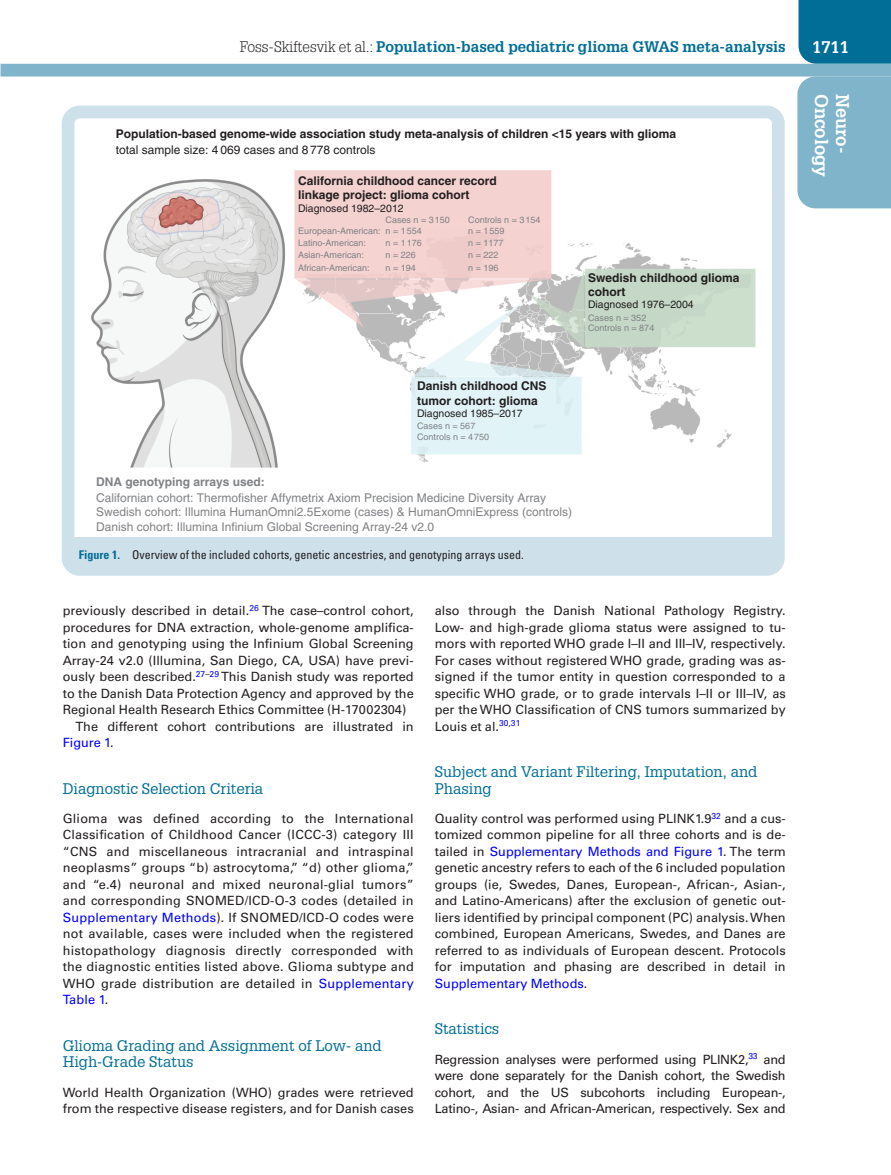
<style>
.page{position:relative;width:891px;height:1175px;background:#fff}
.page>*{position:absolute;margin:0;border:0;box-sizing:border-box;transform-origin:0 0}
.t1{font:700 18px "Glypha LT Std";color:#fff}
.t2{font:700 16.5px "Glypha LT Std";color:#fff}
.t3{font:15px/16.5px "Glypha LT Std";color:#006e96}
.t4{font:700 15px "Glypha LT Std";color:#006e96}
.t5{font:12.75px/16.5px "Univers LT Std";color:#231f20;text-align:justify}
.t6{font:12.75px "Univers LT Std";color:#00f}
.t7{font:700 12px/14.4px "Helvetica";color:#231f20}
.t8{font:12px/14.4px "Helvetica";color:#808285}
.t9{font:condensed 12px "Univers LT Std";color:#231f20}
.t10{font:12px "Helvetica";color:#231f20}
.t11{font:700 12px "Helvetica";color:#808285}
.t12{font:10.5px "Helvetica";color:#231f20}
.t13{font:9px/12.3px "Helvetica";color:#808285}
.s1{font-weight:300;color:#231f20}
.s2{font-weight:700;color:#006e96}
.s3{color:#231f20}
.s4{color:#00f}
</style>
<div class="page">
<div style="left:799px;top:0;width:92px;height:64px;background:#006e96"></div>
<div style="left:1px;top:64px;width:890px;height:12px;background:#7fb4ca"></div>
<div style="left:797px;top:76px;width:94px;height:132px;background:#7fb4ca"></div>
<img style="left:91px;top:171px;width:664px;height:296px">
<div style="left:73px;top:537px;width:700px;height:29px;background:#cee0ea"></div>
<div style="left:62px;top:106px;width:723px;height:470px;border:13px solid #cee0ea;border-radius:12px"></div>
<p class="t4" style="left:240px;top:37px;width:548px"><span class="s1">Foss-Skiftesvik et al.:</span> Population-based pediatric glioma GWAS meta-analysis</p>
<p class="t2" style="left:812px;top:37px;width:38px">1711</p>
<h1 class="t1" style="left:833px;top:94px;width:85px;rotate:90deg">Oncology</h1>
<h1 class="t1" style="left:854px;top:94px;width:61px;rotate:90deg">Neuro-</h1>
<p class="t7" style="left:116px;top:126px;width:562px">Population-based genome-wide association study meta-analysis of children &lt;15 years with glioma</p>
<p class="t7" style="left:298px;top:173px;width:200px">California childhood cancer record linkage project: glioma cohort</p>
<p class="t10" style="left:116px;top:142px;width:261px">total sample size: 4 069 cases and 8 778 controls</p>
<p class="t12" style="left:298px;top:202px;width:107px">Diagnosed 1982–2012</p>
<p class="t13" style="left:386px;top:214px;width:66px">Cases n = 3150</p>
<p class="t13" style="left:298px;top:224px;width:84px">European-American:</p>
<p class="t13" style="left:468px;top:214px;width:74px">Controls n = 3154</p>
<p class="t13" style="left:386px;top:224px;width:38px">n = 1554 n = 1176 n = 226 n = 194</p>
<p class="t13" style="left:468px;top:224px;width:38px">n = 1559 n = 1177 n = 222 n = 196</p>
<p class="t13" style="left:298px;top:237px;width:73px">Latino-American:<br>Asian-American:<br>African-American:</p>
<p class="t7" style="left:588px;top:270px;width:153px">Swedish childhood glioma cohort</p>
<p class="t12" style="left:588px;top:299px;width:107px">Diagnosed 1976–2004</p>
<p class="t13" style="left:588px;top:322px;width:68px">Controls n = 874</p>
<p class="t13" style="left:588px;top:311px;width:60px">Cases n = 352</p>
<p class="t7" style="left:417px;top:379px;width:131px">Danish childhood CNS tumor cohort: glioma</p>
<p class="t12" style="left:417px;top:407px;width:107px">Diagnosed 1985–2017</p>
<p class="t13" style="left:417px;top:430px;width:74px">Controls n = 4750</p>
<p class="t13" style="left:417px;top:420px;width:60px">Cases n = 567</p>
<p class="t11" style="left:96px;top:474px;width:170px">DNA genotyping arrays used:</p>
<p class="t8" style="left:96px;top:490px;width:478px">Californian cohort: Thermofisher Affymetrix Axiom Precision Medicine Diversity Array<br>Swedish cohort: Illumina HumanOmni2.5Exome (cases) &amp; HumanOmniExpress (controls)<br>Danish cohort: Illumina Infinium Global Screening Array-24 v2.0</p>
<p class="t9" style="left:79px;top:546px;width:446px"><span class="s2">Figure 1.</span> Overview of the included cohorts, genetic ancestries, and genotyping arrays used.</p>
<p class="t5" style="left:63px;top:602px;width:352px">previously described in detail.<sup>26</sup> The case–control cohort,</p>
<p class="t5" style="left:63px;top:619px;width:352px">procedures for DNA extraction, whole-genome amplifica-</p>
<p class="t5" style="left:63px;top:635px;width:353px">tion and genotyping using the Infinium Global Screening</p>
<p class="t5" style="left:63px;top:652px;width:352px">Array-24 v2.0 (Illumina, San Diego, CA, USA) have previ-</p>
<p class="t5" style="left:63px;top:668px;width:353px">ously been described.<sup>27</sup><sup>–</sup><sup>29</sup> This Danish study was reported</p>
<p class="t5" style="left:63px;top:685px;width:353px">to the Danish Data Protection Agency and approved by the</p>
<p class="t5" style="left:63px;top:701px;width:345px">Regional Health Research Ethics Committee (H-17002304)</p>
<p class="t5" style="left:76px;top:718px;width:340px">The different cohort contributions are illustrated in</p>
<p class="t6" style="left:63px;top:735px;width:52px">Figure 1<span class="s3">.</span></p>
<p class="t3" style="left:63px;top:779px;width:202px">Diagnostic Selection Criteria</p>
<p class="t5" style="left:63px;top:810px;width:353px">Glioma was defined according to the International Classification of Childhood Cancer (ICCC-3) category III “CNS and miscellaneous intracranial and intraspinal neoplasms” groups “b) astrocytoma,” “d) other glioma,” and “e.4) neuronal and mixed neuronal-glial tumors” and corresponding SNOMED/ICD-O-3 codes (detailed in <span class="s4">Supplementary Methods</span>). If SNOMED/ICD-O codes were not available, cases were included when the registered histopathology diagnosis directly corresponded with the diagnostic entities listed above. Glioma subtype and WHO grade distribution are detailed in <span class="s4">Supplementary Table 1</span>.</p>
<p class="t3" style="left:63px;top:1037px;width:320px">Glioma Grading and Assignment of Low- and<br>High-Grade Status</p>
<p class="t5" style="left:63px;top:1084px;width:353px">World Health Organization (WHO) grades were retrieved from the respective disease registers, and for Danish cases</p>
<p class="t5" style="left:435px;top:602px;width:353px">also through the Danish National Pathology Registry.<br>Low- and high-grade glioma status were assigned to tu&shy;mors with reported WHO grade I–II and III–IV, respectively.<br>For cases without registered WHO grade, grading was as&shy;signed if the tumor entity in question corresponded to a specific WHO grade, or to grade intervals I–II or III–IV, as per the WHO Classification of CNS tumors summarized by Louis et al.<sup>30</sup><sup>,</sup><sup>31</sup></p>
<p class="t3" style="left:435px;top:763px;width:324px">Subject and Variant Filtering, Imputation, and<br>Phasing</p>
<p class="t5" style="left:435px;top:810px;width:353px">Quality control was performed using PLINK1.9<sup>32</sup> and a cus&shy;tomized common pipeline for all three cohorts and is de&shy;tailed in <span class="s4">Supplementary Methods and Figure 1</span>. The term genetic ancestry refers to each of the 6 included population groups (ie, Swedes, Danes, European-, African-, Asian-, and Latino-Americans) after the exclusion of genetic out&shy;liers identified by principal component (PC) analysis. When combined, European Americans, Swedes, and Danes are referred to as individuals of European descent. Protocols for imputation and phasing are described in detail in <span class="s4">Supplementary Methods</span>.</p>
<p class="t3" style="left:435px;top:1020px;width:66px">Statistics</p>
<p class="t5" style="left:435px;top:1051px;width:353px">Regression analyses were performed using PLINK2,<sup>33</sup> and were done separately for the Danish cohort, the Swedish cohort, and the US subcohorts including European-, Latino-, Asian- and African-American, respectively. Sex and</p>
</div>
